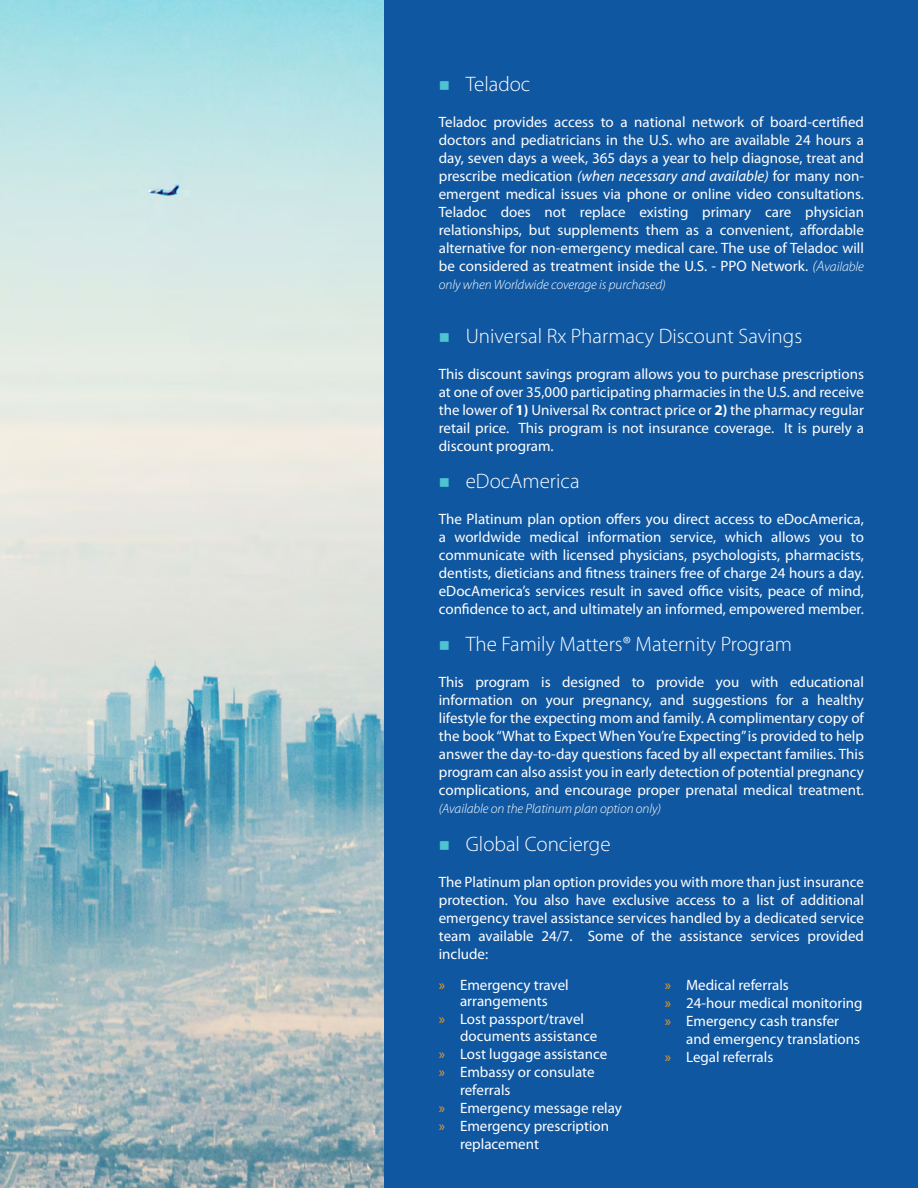
<style>
.page{position:relative;width:918px;height:1188px;background:#fff}
.page>*{position:absolute;margin:0;border:0;box-sizing:border-box;transform-origin:0 0}
.t1{font:300 21px "Myriad Pro";color:#fff}
.t2{font:15px/18px "Myriad Pro";color:#fff;text-align:justify}
.t3{font:italic 300 13.5px "Myriad Pro";letter-spacing:-.005em;color:#fff}
.s1{font-style:italic}
.s2{font-weight:300;font-style:italic}
.s3{font-weight:300;font-style:italic;font-size:13.5px}
.s4{font-weight:700}
.s5{color:#f29d22}
</style>
<div class="page">
<img style="left:0;top:0;width:385px;height:1188px">
<div style="left:385px;top:0;width:533px;height:1188px;background:#1057a2"></div>
<h1 class="t1" style="left:466px;top:72px;width:66px">Teladoc</h1>
<p class="t2" style="left:439px;top:112px;width:427px">Teladoc provides access to a national network of board-certified doctors and pediatricians in the U.S. who are available 24 hours a day, seven days a week, 365 days a year to help diagnose, treat and prescribe medication <span class="s1">(when necessary and available)</span> for many non&shy;emergent medical issues via phone or online video consultations.<br>Teladoc does not replace existing primary care physician relationships, but supplements them as a convenient, affordable alternative for non-emergency medical care. The use of Teladoc will be considered as treatment inside the U.S. - PPO Network. <span class="s2">(A</span><span class="s3">vailable</span></p>
<p class="t3" style="left:439px;top:277px;width:229px">only when Worldwide coverage is purchased)</p>
<h1 class="t1" style="left:466px;top:324px;width:338px">Universal Rx Pharmacy Discount Savings</h1>
<p class="t2" style="left:439px;top:364px;width:427px">This discount savings program allows you to purchase prescriptions at one of over 35,000 participating pharmacies in the U.S. and receive the lower of <span class="s4">1)</span> Universal Rx contract price or <span class="s4">2)</span> the pharmacy regular retail price. This program is not insurance coverage. It is purely a discount program.</p>
<h1 class="t1" style="left:466px;top:469px;width:115px">eDocAmerica</h1>
<p class="t2" style="left:439px;top:510px;width:427px">The Platinum plan option offers you direct access to eDocAmerica, a worldwide medical information service, which allows you to communicate with licensed physicians, psychologists, pharmacists, dentists, dieticians and fitness trainers free of charge 24 hours a day. eDocAmerica’s services result in saved office visits, peace of mind, confidence to act, and ultimately an informed, empowered member.</p>
<h1 class="t1" style="left:466px;top:632px;width:328px">The Family Matters® Maternity Program</h1>
<p class="t2" style="left:439px;top:673px;width:427px">This program is designed to provide you with educational information on your pregnancy, and suggestions for a healthy lifestyle for the expecting mom and family. A complimentary copy of the book “What to Expect When You’re Expecting” is provided to help answer the day-to-day questions faced by all expectant families. This program can also assist you in early detection of potential pregnancy complications, and encourage proper prenatal medical treatment.</p>
<p class="t3" style="left:439px;top:801px;width:224px">(Available on the Platinum plan option only)</p>
<h1 class="t1" style="left:466px;top:832px;width:146px">Global Concierge</h1>
<p class="t2" style="left:439px;top:873px;width:427px">The Platinum plan option provides you with more than just insurance protection. You also have exclusive access to a list of additional emergency travel assistance services handled by a dedicated service team available 24/7. Some of the assistance services provided include:</p>
<p class="t2" style="left:439px;top:976px;width:131px;line-height:16.5px;text-align:center"><span class="s5">»</span> Emergency travel arrangements</p>
<p class="t2" style="left:460px;top:1011px;width:139px;line-height:16.5px;text-indent:-21px"><span class="s5">»</span> Lost passport/travel documents assistance</p>
<p class="t2" style="left:439px;top:1045px;width:170px"><span class="s5">»</span> Lost luggage assistance</p>
<p class="t2" style="left:439px;top:1063px;width:157px"><span class="s5">»</span> Embassy or consulate</p>
<p class="t2" style="left:460px;top:1081px;width:52px">referrals</p>
<p class="t2" style="left:439px;top:1099px;width:185px"><span class="s5">»</span> Emergency message relay</p>
<p class="t2" style="left:439px;top:1117px;width:172px"><span class="s5">»</span> Emergency prescription</p>
<p class="t2" style="left:460px;top:1135px;width:80px">replacement</p>
<p class="t2" style="left:665px;top:976px;width:199px;text-align:left"><span class="s5">»</span> Medical referrals<br><span class="s5">»</span> 24-hour medical monitoring <span class="s5">»</span> Emergency cash transfer</p>
<p class="t2" style="left:665px;top:1030px;width:197px;text-indent:21px">and emergency translations <span class="s5">»</span> Legal referrals</p>
</div>
